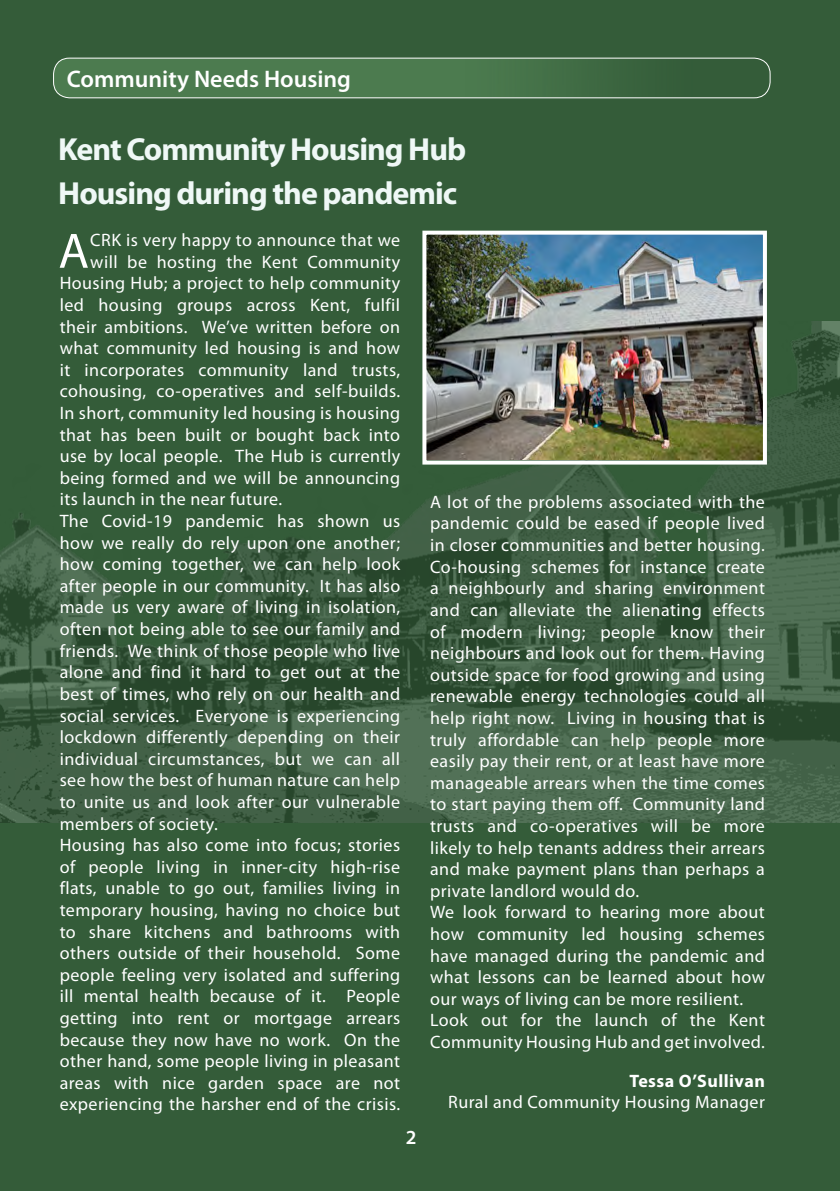
<style>
.page{position:relative;width:840px;height:1191px;background:#fff}
.page>*{position:absolute;margin:0;border:0;box-sizing:border-box;transform-origin:0 0}
.t1{font:50px "Myriad Pro";color:#fff}
.t2{font:700 32px/44px "Myriad Pro";letter-spacing:-.03em;color:#eff8f6}
.t3{font:600 24px "Myriad Pro";color:#fff}
.t4{font:600 20px "Myriad Pro";color:#fff}
.t5{font:18px/21.6px "Myriad Pro";letter-spacing:.025em;color:#fff}
.t6{font:700 18px "Myriad Pro";letter-spacing:.025em;color:#fff}
</style>
<div class="page">
<div style="left:0;top:0;width:839px;height:1191px;background:#345c39"></div>
<img style="left:0;top:322px;width:839px;height:500px">
<img style="left:54px;top:58px;width:715px;height:40px">
<div style="left:53px;top:58px;width:717px;height:40px;border:1px solid #fff;border-radius:16px"></div>
<img style="left:427px;top:236px;width:334px;height:223px">
<div style="left:422px;top:231px;width:344px;height:233px;border:4px solid #fff"></div>
<h3 class="t3" style="left:67px;top:64px;width:285px">Community Needs Housing</h3>
<h2 class="t2" style="left:58px;top:126px;width:409px">Kent Community Housing Hub<br>Housing during the pandemic</h2>
<h1 class="t1" style="left:58px;top:220px;width:32px">A</h1>
<p class="t5" style="left:90px;top:229px;width:311px">CRK is very happy to announce that we</p>
<p class="t5" style="left:90px;top:251px;width:311px">will be hosting the Kent Community</p>
<p class="t5" style="left:60px;top:272px;width:342px">Housing Hub; a project to help community</p>
<p class="t5" style="left:60px;top:294px;width:342px">led housing groups across Kent, fulfil</p>
<p class="t5" style="left:60px;top:315px;width:342px">their ambitions. We’ve written before on</p>
<p class="t5" style="left:60px;top:337px;width:342px">what community led housing is and how</p>
<p class="t5" style="left:60px;top:359px;width:342px">it incorporates community land trusts,</p>
<p class="t5" style="left:60px;top:380px;width:342px">cohousing, co-operatives and self-builds.</p>
<p class="t5" style="left:60px;top:402px;width:342px">In short, community led housing is housing</p>
<p class="t5" style="left:60px;top:423px;width:342px">that has been built or bought back into</p>
<p class="t5" style="left:60px;top:445px;width:342px">use by local people. The Hub is currently</p>
<p class="t5" style="left:60px;top:467px;width:342px">being formed and we will be announcing</p>
<p class="t5" style="left:60px;top:488px;width:224px">its launch in the near future.</p>
<p class="t5" style="left:60px;top:510px;width:342px">The Covid-19 pandemic has shown us</p>
<p class="t5" style="left:60px;top:531px;width:342px">how we really do rely upon one another;</p>
<p class="t5" style="left:60px;top:553px;width:342px">how coming together, we can help look</p>
<p class="t5" style="left:60px;top:575px;width:342px">after people in our community. It has also</p>
<p class="t5" style="left:60px;top:596px;width:342px">made us very aware of living in isolation,</p>
<p class="t5" style="left:60px;top:618px;width:342px">often not being able to see our family and</p>
<p class="t5" style="left:60px;top:639px;width:342px">friends. We think of those people who live</p>
<p class="t5" style="left:60px;top:661px;width:342px">alone and find it hard to get out at the</p>
<p class="t5" style="left:60px;top:683px;width:342px">best of times, who rely on our health and</p>
<p class="t5" style="left:60px;top:704px;width:342px">social services. Everyone is experiencing</p>
<p class="t5" style="left:60px;top:726px;width:342px">lockdown differently depending on their</p>
<p class="t5" style="left:60px;top:747px;width:342px">individual circumstances, but we can all</p>
<p class="t5" style="left:60px;top:769px;width:342px">see how the best of human nature can help</p>
<p class="t5" style="left:60px;top:791px;width:342px">to unite us and look after our vulnerable</p>
<p class="t5" style="left:60px;top:812px;width:160px">members of society.</p>
<p class="t5" style="left:60px;top:834px;width:342px">Housing has also come into focus; stories</p>
<p class="t5" style="left:60px;top:855px;width:342px">of people living in inner-city high-rise</p>
<p class="t5" style="left:60px;top:877px;width:342px">flats, unable to go out, families living in</p>
<p class="t5" style="left:60px;top:899px;width:342px">temporary housing, having no choice but</p>
<p class="t5" style="left:60px;top:920px;width:342px">to share kitchens and bathrooms with</p>
<p class="t5" style="left:60px;top:942px;width:342px">others outside of their household. Some</p>
<p class="t5" style="left:60px;top:963px;width:342px">people feeling very isolated and suffering</p>
<p class="t5" style="left:60px;top:985px;width:342px">ill mental health because of it. People</p>
<p class="t5" style="left:60px;top:1007px;width:342px">getting into rent or mortgage arrears</p>
<p class="t5" style="left:60px;top:1028px;width:342px">because they now have no work. On the</p>
<p class="t5" style="left:60px;top:1050px;width:342px">other hand, some people living in pleasant</p>
<p class="t5" style="left:60px;top:1071px;width:342px">areas with nice garden space are not</p>
<p class="t5" style="left:60px;top:1093px;width:342px">experiencing the harsher end of the crisis.</p>
<p class="t4" style="left:405px;top:1124px;width:12px">2</p>
<p class="t5" style="left:430px;top:491px;width:336px">A lot of the problems associated with the pandemic could be eased if people lived in closer communities and better housing.<br>Co-housing schemes for instance create a neighbourly and sharing environment and can alleviate the alienating effects of modern living; people know their neighbours and look out for them. Having outside space for food growing and using renewable energy technologies could all help right now. Living in housing that is truly affordable can help people more easily pay their rent, or at least have more manageable arrears when the time comes to start paying them off. Community land trusts and co-operatives will be more likely to help tenants address their arrears and make payment plans than perhaps a private landlord would do.<br>We look forward to hearing more about how community led housing schemes have managed during the pandemic and what lessons can be learned about how our ways of living can be more resilient.<br>Look out for the launch of the Kent Community Housing Hub and get involved.</p>
<p class="t6" style="left:629px;top:1068px;width:137px">Tessa O’Sullivan</p>
<p class="t5" style="left:448px;top:1091px;width:318px">Rural and Community Housing Manager</p>
</div>
